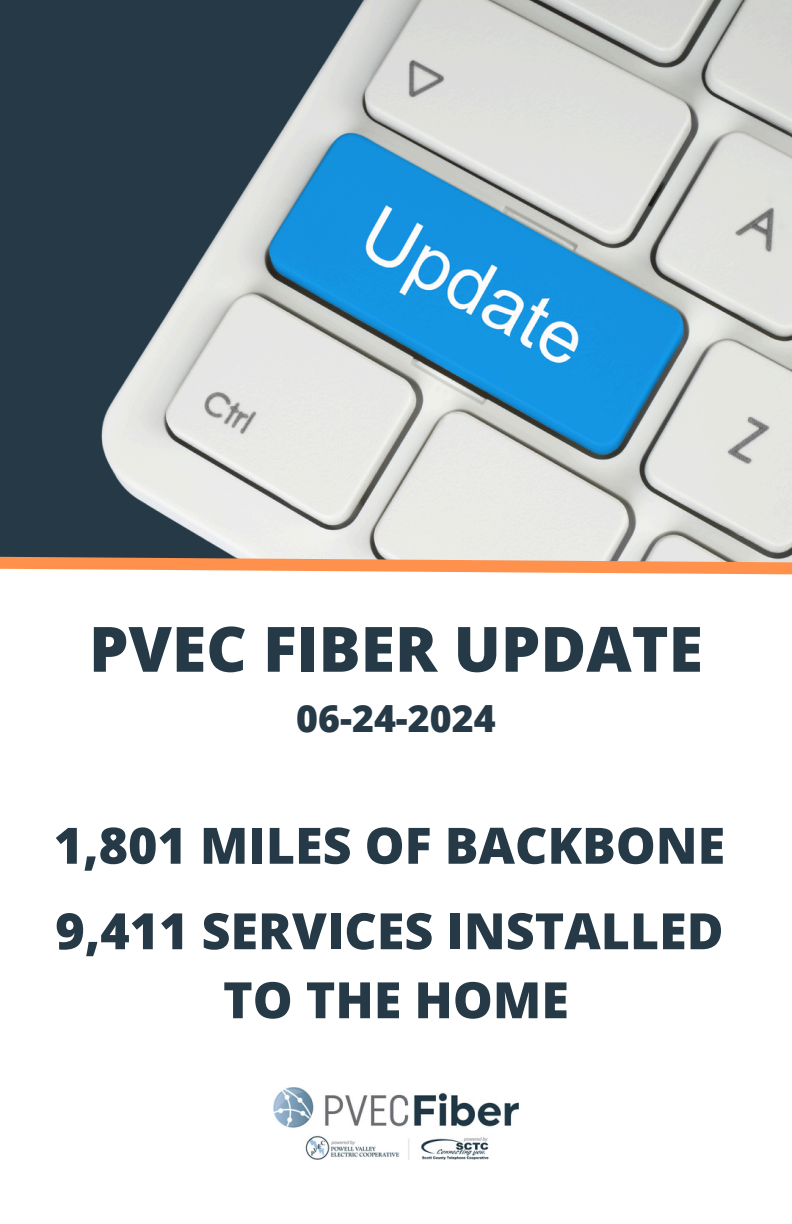
<style>
.page{position:relative;width:792px;height:1224px;background:#fff}
.page>*{position:absolute;margin:0;border:0;box-sizing:border-box;transform-origin:0 0}
.t1{font:800 62.6px "Open Sans";color:#253a46}
.t2{font:800 50.2px "Open Sans";color:#253a46}
.t3{font:800 37.4px "Open Sans";color:#253a46}
</style>
<div class="page">
<img style="left:0;top:0;width:791px;height:551px">
<img style="left:274px;top:1087px;width:244px;height:72px">
<svg style="left:0;top:551px;width:792px;height:24px;background:#e3ad8c"></svg>
<p class="t1" style="left:89px;top:605px;width:615px">PVEC FIBER UPDATE</p>
<p class="t3" style="left:296px;top:692px;width:201px">06-24-2024</p>
<p class="t2" style="left:54px;top:810px;width:673px">1,801 MILES OF BACKBONE</p>
<p class="t2" style="left:55px;top:896px;width:670px">9,411 SERVICES INSTALLED</p>
<p class="t2" style="left:223px;top:965px;width:347px">TO THE HOME</p>
</div>
